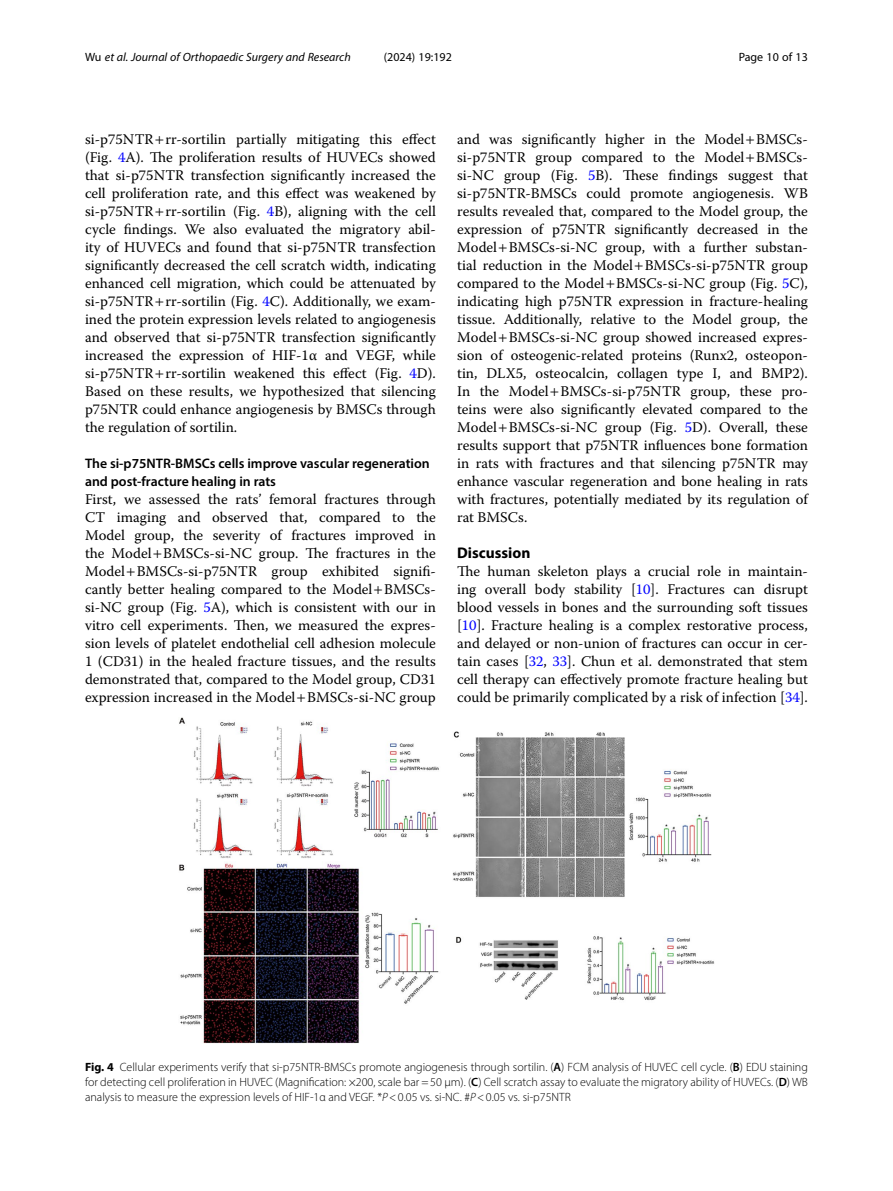
<style>
.page{position:relative;width:893px;height:1191px;background:#fff}
.page>*{position:absolute;margin:0;border:0;box-sizing:border-box;transform-origin:0 0}
.Head_1{font:700 15.45px "Myriad Pro";color:#000}
.Body_Text{font:14.7px/18px "Warnock Pro";color:#000;text-align:justify}
.Head_2{font:600 13.8px/18px "Myriad Pro";color:#000}
.Figure_Caption{font:300 12px/15px "Myriad Pro";color:#000;text-align:justify}
.t1{font:italic 12px "Myriad Pro";color:#000}
.t2{font:12px "Myriad Pro";color:#000}
.s1{font-style:normal}
.s2{color:#00f}
.s3{font-weight:700}
.s4{font-weight:600}
.s5{font-style:italic}
</style>
<div class="page">
<img style="left:179px;top:717px;width:535px;height:327px">
<p class="t1" style="left:85px;top:50px;width:267px"><span class="s1">Wu</span> et al. Journal of Orthopaedic Surgery and Research</p>
<p class="t2" style="left:384px;top:50px;width:70px">(2024) 19:192</p>
<p class="t2" style="left:739px;top:50px;width:71px">Page 10 of 13</p>
<p class="Body_Text" style="left:85px;top:130px;width:352px">si-p75NTR rr-sortilin partially mitigating this effect (Fig. <span class="s2">4</span>A). The proliferation results of HUVECs showed that si-p75NTR transfection significantly increased the cell proliferation rate, and this effect was weakened by si-p75NTR rr-sortilin (Fig. <span class="s2">4</span>B), aligning with the cell cycle findings. We also evaluated the migratory abil&shy;ity of HUVECs and found that si-p75NTR transfection significantly decreased the cell scratch width, indicating enhanced cell migration, which could be attenuated by si-p75NTR rr-sortilin (Fig. <span class="s2">4</span>C). Additionally, we exam&shy;ined the protein expression levels related to angiogenesis and observed that si-p75NTR transfection significantly increased the expression of HIF-1α and VEGF, while si-p75NTR rr-sortilin weakened this effect (Fig. <span class="s2">4</span>D).<br>Based on these results, we hypothesized that silencing p75NTR could enhance angiogenesis by BMSCs through the regulation of sortilin.</p>
<p class="Head_2" style="left:85px;top:454px;width:346px">The si-p75NTR-BMSCs cells improve vascular regeneration and post-fracture healing in rats</p>
<p class="Body_Text" style="left:85px;top:490px;width:352px">First, we assessed the rats’ femoral fractures through CT imaging and observed that, compared to the Model group, the severity of fractures improved in the Model BMSCs-si-NC group. The fractures in the Model BMSCs-si-p75NTR group exhibited signifi&shy;cantly better healing compared to the Model BMSCs&shy;si-NC group (Fig. <span class="s2">5</span>A), which is consistent with our in vitro cell experiments. Then, we measured the expres&shy;sion levels of platelet endothelial cell adhesion molecule 1 (CD31) in the healed fracture tissues, and the results demonstrated that, compared to the Model group, CD31 expression increased in the Model BMSCs-si-NC group</p>
<p class="Body_Text" style="left:457px;top:130px;width:352px">and was significantly higher in the Model BMSCs&shy;si-p75NTR group compared to the Model BMSCs&shy;si-NC group (Fig. <span class="s2">5</span>B). These findings suggest that si-p75NTR-BMSCs could promote angiogenesis. WB results revealed that, compared to the Model group, the expression of p75NTR significantly decreased in the Model BMSCs-si-NC group, with a further substan&shy;tial reduction in the Model BMSCs-si-p75NTR group compared to the Model BMSCs-si-NC group (Fig. <span class="s2">5</span>C), indicating high p75NTR expression in fracture-healing tissue. Additionally, relative to the Model group, the Model BMSCs-si-NC group showed increased expres&shy;sion of osteogenic-related proteins (Runx2, osteopon&shy;tin, DLX5, osteocalcin, collagen type I, and BMP2).<br>In the Model BMSCs-si-p75NTR group, these pro&shy;teins were also significantly elevated compared to the Model BMSCs-si-NC group (Fig. <span class="s2">5</span>D). Overall, these results support that p75NTR influences bone formation in rats with fractures and that silencing p75NTR may enhance vascular regeneration and bone healing in rats with fractures, potentially mediated by its regulation of rat BMSCs.</p>
<p class="Head_1" style="left:457px;top:543px;width:75px">Discussion</p>
<p class="Body_Text" style="left:457px;top:562px;width:352px">The human skeleton plays a crucial role in maintain&shy;ing overall body stability [<span class="s2">10</span>]. Fractures can disrupt blood vessels in bones and the surrounding soft tissues [<span class="s2">10</span>]. Fracture healing is a complex restorative process, and delayed or non-union of fractures can occur in cer&shy;tain cases [<span class="s2">32</span>, <span class="s2">33</span>]. Chun et al. demonstrated that stem cell therapy can effectively promote fracture healing but could be primarily complicated by a risk of infection [<span class="s2">34</span>].</p>
<p class="Figure_Caption" style="left:85px;top:1059px;width:724px"><span class="s3">Fig. 4</span> Cellular experiments verify that si-p75NTR-BMSCs promote angiogenesis through sortilin. (<span class="s4">A</span>) FCM analysis of HUVEC cell cycle. (<span class="s4">B</span>) EDU staining for detecting cell proliferation in HUVEC (Magnification: ×200, scale bar =50 μm). (<span class="s4">C</span>) Cell scratch assay to evaluate the migratory ability of HUVECs. (<span class="s4">D</span>) WB analysis to measure the expression levels of HIF-1α and VEGF. *<span class="s5">P</span>&lt;0.05 vs. si-NC. #<span class="s5">P</span>&lt;0.05 vs. si-p75NTR</p>
</div>
